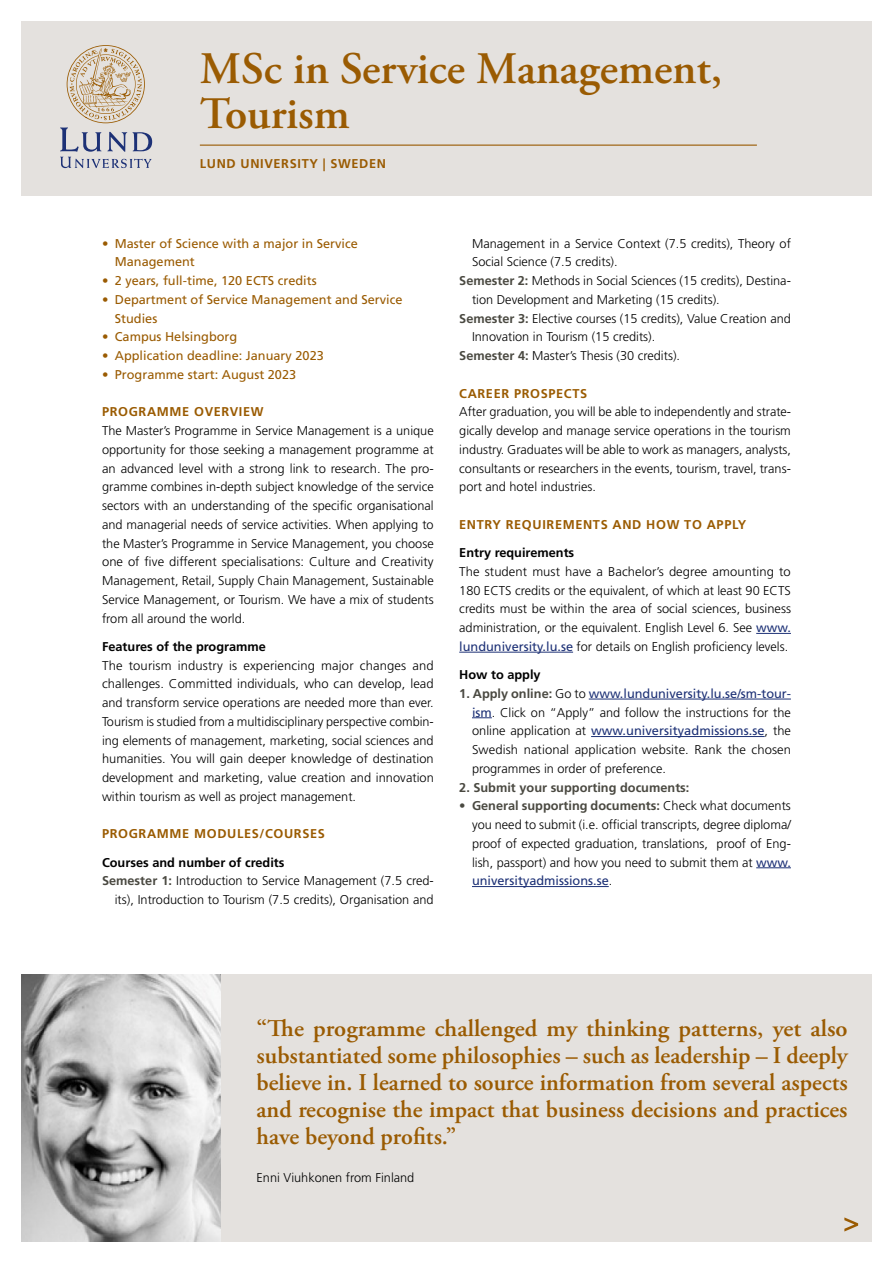
<style>
.page{position:relative;width:893px;height:1263px;background:#fff}
.page>*{position:absolute;margin:0;border:0;box-sizing:border-box;transform-origin:0 0}
.H1_Rubrik_30_p{font:600 45px/45px "Adobe Garamond Pro";color:#9a5b02}
.Brons_Citat{font:600 24px/27px "Adobe Garamond Pro";color:#9a5b02;text-align:justify}
.Svart_Brödtext_utan{font:300 12.75px/18.8px "Frutiger LT Std";color:#000;text-align:justify}
.Brödtext_Bold_t_o_m{font:300 12.75px/18.8px "Frutiger LT Std";color:#000}
.t1{font:12.75px/18.8px "Frutiger LT Std";color:#9a5b02}
.H2_Brons_Underrubrik{font:700 12.75px "Frutiger LT Std";letter-spacing:.05em;color:#9a5b02}
.H3_Underrubrik{font:700 12.75px "Frutiger LT Std";color:#000}
.Brödtext_Bold_t_o_m-2{font:700 12.75px "Frutiger LT Std";color:#4a4941}
.Underrad{font:700 12.75px "Frutiger LT Std";letter-spacing:.05em;color:#9a5b02}
.s1{font-weight:700;color:#4a4941}
.s2{font-weight:400;color:#1d3176}
</style>
<div class="page">
<div style="left:21px;top:21px;width:851px;height:175px;background:#e4e1de"></div>
<div style="left:21px;top:974px;width:851px;height:268px;background:#e4e1de"></div>
<svg style="left:844px;top:1217px;width:14px;height:14px"></svg>
<svg style="left:60px;top:45px;width:92px;height:123px"></svg>
<hr style="left:200px;top:145px;width:557px;height:1px;background:#9a5b02">
<hr style="left:756px;top:633px;width:35px;height:1px;background:#1d3176">
<hr style="left:459px;top:652px;width:114px;height:1px;background:#1d3176">
<hr style="left:589px;top:699px;width:202px;height:1px;background:#1d3176">
<svg style="left:472px;top:717px;width:20px;height:1px"></svg>
<hr style="left:591px;top:736px;width:174px;height:1px;background:#1d3176">
<hr style="left:756px;top:867px;width:35px;height:1px;background:#1d3176">
<hr style="left:472px;top:886px;width:137px;height:1px;background:#1d3176">
<img style="left:21px;top:974px;width:199px;height:268px">
<h1 class="H1_Rubrik_30_p" style="left:200px;top:46px;width:524px">MSc in Service Management,<br>Tourism</h1>
<p class="Underrad" style="left:200px;top:156px;width:188px">LUND UNIVERSITY | SWEDEN</p>
<p class="t1" style="left:115px;top:234px;width:245px;text-indent:-13px">• Master of Science with a major in Service<br>Management</p>
<p class="t1" style="left:102px;top:271px;width:216px">• 2 years, full-time, 120 ECTS credits</p>
<p class="t1" style="left:115px;top:290px;width:289px;text-indent:-13px">• Department of Service Management and Service<br>Studies</p>
<p class="t1" style="left:102px;top:328px;width:137px">• Campus Helsingborg</p>
<p class="t1" style="left:102px;top:346px;width:223px">• Application deadline: January 2023</p>
<p class="t1" style="left:102px;top:365px;width:196px">• Programme start: August 2023</p>
<h2 class="H2_Brons_Underrubrik" style="left:102px;top:405px;width:163px">PROGRAMME OVERVIEW</h2>
<p class="Svart_Brödtext_utan" style="left:102px;top:422px;width:333px">The Master’s Programme in Service Management is a unique opportunity for those seeking a management programme at an advanced level with a strong link to research. The pro&shy;gramme combines in-depth subject knowledge of the service sectors with an understanding of the specific organisational and managerial needs of service activities. When applying to the Master’s Programme in Service Management, you choose one of five different specialisations: Culture and Creativity Management, Retail, Supply Chain Management, Sustainable Service Management, or Tourism. We have a mix of students from all around the world.</p>
<h3 class="H3_Underrubrik" style="left:102px;top:639px;width:165px">Features of the programme</h3>
<p class="Svart_Brödtext_utan" style="left:102px;top:656px;width:333px">The tourism industry is experiencing major changes and challenges. Committed individuals, who can develop, lead and transform service operations are needed more than ever.<br>Tourism is studied from a multidisciplinary perspective combin&shy;ing elements of management, marketing, social sciences and humanities. You will gain deeper knowledge of destination development and marketing, value creation and innovation within tourism as well as project management.</p>
<h2 class="H2_Brons_Underrubrik" style="left:102px;top:826px;width:224px">PROGRAMME MODULES/COURSES</h2>
<h3 class="H3_Underrubrik" style="left:102px;top:855px;width:184px">Courses and number of credits</h3>
<p class="Brödtext_Bold_t_o_m" style="left:102px;top:872px;width:333px;text-align:right"><span class="s1">Semester 1:</span> Introduction to Service Management (7.5 cred&shy;its), Introduction to Tourism (7.5 credits), Organisation and</p>
<p class="Brödtext_Bold_t_o_m" style="left:472px;top:234px;width:320px">Management in a Service Context (7.5 credits), Theory of<br>Social Science (7.5 credits).</p>
<p class="Brödtext_Bold_t_o_m" style="left:472px;top:272px;width:320px;text-indent:-13px"><span class="s1">Semester 2:</span> Methods in Social Sciences (15 credits), Destina&shy;tion Development and Marketing (15 credits).</p>
<p class="Brödtext_Bold_t_o_m" style="left:472px;top:309px;width:320px;text-indent:-13px"><span class="s1">Semester 3:</span> Elective courses (15 credits), Value Creation and<br>Innovation in Tourism (15 credits).</p>
<p class="Brödtext_Bold_t_o_m" style="left:459px;top:347px;width:222px"><span class="s1">Semester 4:</span> Master’s Thesis (30 credits).</p>
<h2 class="H2_Brons_Underrubrik" style="left:459px;top:386px;width:129px">CAREER PROSPECTS</h2>
<p class="Svart_Brödtext_utan" style="left:459px;top:403px;width:333px">After graduation, you will be able to independently and strate&shy;gically develop and manage service operations in the tourism industry. Graduates will be able to work as managers, analysts, consultants or researchers in the events, tourism, travel, trans&shy;port and hotel industries.</p>
<h2 class="H2_Brons_Underrubrik" style="left:459px;top:517px;width:288px">ENTRY REQUIREMENTS AND HOW TO APPLY</h2>
<h3 class="H3_Underrubrik" style="left:459px;top:545px;width:117px">Entry requirements</h3>
<p class="Svart_Brödtext_utan" style="left:459px;top:562px;width:333px">The student must have a Bachelor’s degree amounting to 180 ECTS credits or the equivalent, of which at least 90 ECTS credits must be within the area of social sciences, business administration, or the equivalent. English Level 6. See <span class="s2">www. lunduniversity.lu.se</span> for details on English proficiency levels.</p>
<h3 class="H3_Underrubrik" style="left:459px;top:667px;width:83px">How to apply</h3>
<p class="Brödtext_Bold_t_o_m" style="left:472px;top:684px;width:320px;text-align:justify;text-indent:-13px"><span class="s1">1. Apply online:</span> Go to <span class="s2">www.lunduniversity.lu.se/sm-tour&shy;ism</span>. Click on “Apply” and follow the instructions for the online application at <span class="s2">www.universityadmissions.se</span>, the Swedish national application website. Rank the chosen programmes in order of preference.</p>
<p class="Brödtext_Bold_t_o_m-2" style="left:459px;top:780px;width:232px">2. Submit your supporting documents:</p>
<p class="Svart_Brödtext_utan" style="left:472px;top:797px;width:320px;text-indent:-13px"><span class="s1">• General supporting documents:</span> Check what documents you need to submit (i.e. official transcripts, degree diploma/ proof of expected graduation, translations, proof of Eng&shy;lish, passport) and how you need to submit them at <span class="s2">www. universityadmissions.se</span>.</p>
<p class="Brons_Citat" style="left:257px;top:1015px;width:593px">“The programme challenged my thinking patterns, yet also substantiated some philosophies – such as leadership – I deeply believe in. I learned to source information from several aspects and recognise the impact that business decisions and practices have beyond profits.”</p>
<p class="Svart_Brödtext_utan" style="left:257px;top:1168px;width:159px">Enni Viuhkonen from Finland</p>
</div>
